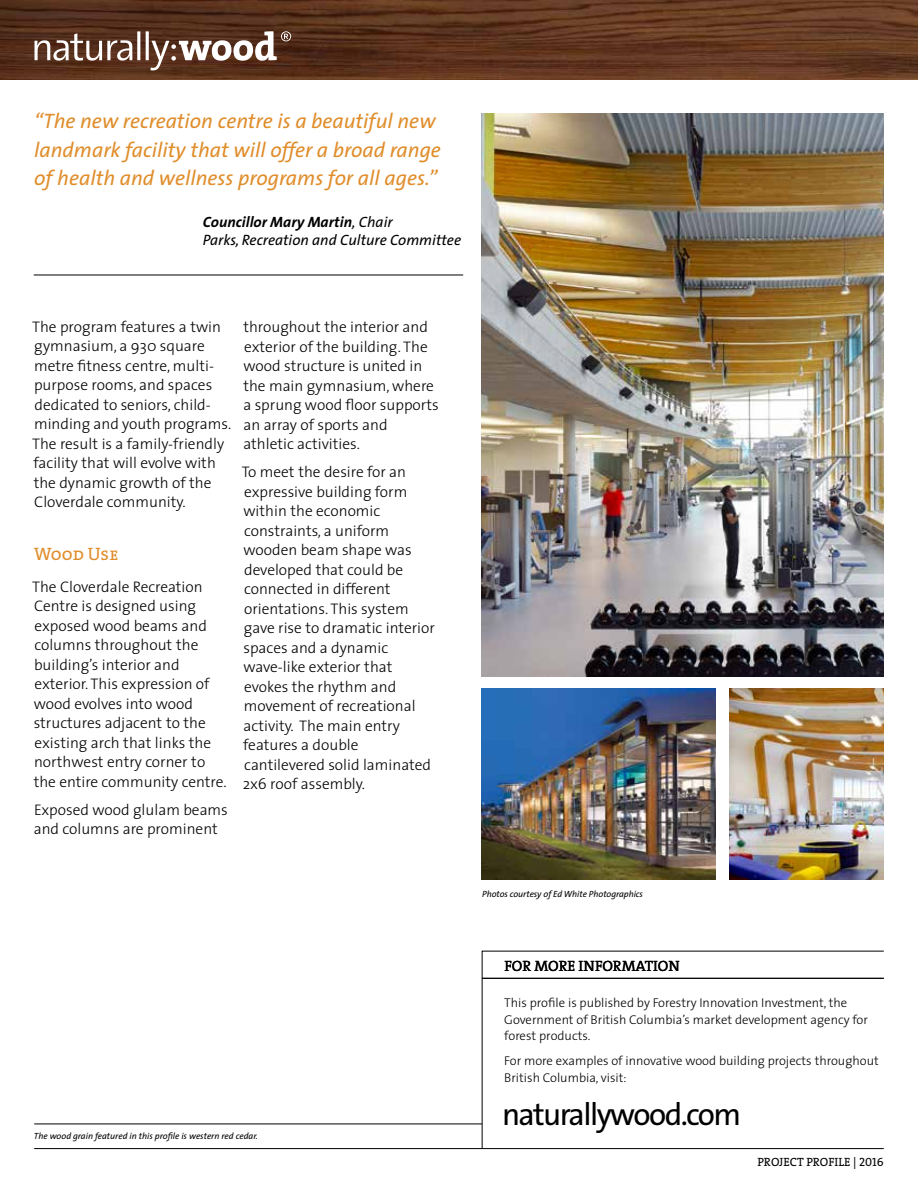
<style>
.page{position:relative;width:918px;height:1188px;background:#fff}
.page>*{position:absolute;margin:0;border:0;box-sizing:border-box;transform-origin:0 0}
.t1{font:31.5px "The Sans";letter-spacing:-.05em;color:#000}
.t2{font:italic 21px/28.5px "The Sans";color:#e08d2b}
.t3{font:18px "The Serif Caps";color:#e08d2b}
.t4{font:300 15.3px/19.5px "The Sans";color:#000}
.t5{font:italic 15px/18px "The Sans";color:#000}
.t6{font:15px "The Serif Caps";letter-spacing:-.005em;color:#000}
.t7{font:300 12.75px/16.5px "The Sans";color:#000}
.t8{font:12px "The Serif Caps";color:#000}
.t9{font:italic 9px "The Sans";letter-spacing:-.005em;color:#000}
.s1{font-weight:700}
</style>
<div class="page">
<img style="left:0;top:0;width:918px;height:79px">
<img style="left:482px;top:113px;width:402px;height:564px">
<hr style="left:34px;top:275px;width:429px;height:1px;background:#000">
<img style="left:729px;top:689px;width:155px;height:191px">
<img style="left:482px;top:689px;width:233px;height:191px">
<svg style="left:34px;top:31px;width:257px;height:39px"></svg>
<svg style="left:482px;top:951px;width:402px;height:197px"></svg>
<hr style="left:482px;top:978px;width:402px;height:1px;background:#000">
<hr style="left:34px;top:1148px;width:850px;height:1px;background:#000">
<hr style="left:34px;top:1124px;width:448px;height:1px;background:#000">
<h2 class="t2" style="left:34px;top:106px;width:408px">“The new recreation centre is a beautiful new landmark facility that will offer a broad range of health and wellness programs for all ages.”</h2>
<p class="t5" style="left:203px;top:212px;width:260px"><span class="s1">Councillor Mary Martin</span>, Chair<br>Parks, Recreation and Culture Committee</p>
<p class="t4" style="left:32px;top:317px;width:201px">The program features a twin gymnasium, a 930 square metre fitness centre, multi&shy;purpose rooms, and spaces dedicated to seniors, child&shy;minding and youth programs.<br>The result is a family-friendly facility that will evolve with the dynamic growth of the<br>Cloverdale community.</p>
<p class="t3" style="left:34px;top:539px;width:86px">Wood Use</p>
<p class="t4" style="left:32px;top:576px;width:196px">The Cloverdale Recreation<br>Centre is designed using exposed wood beams and columns throughout the building’s interior and exterior. This expression of wood evolves into wood structures adjacent to the existing arch that links the northwest entry corner to the entire community centre.</p>
<p class="t4" style="left:34px;top:799px;width:196px">Exposed wood glulam beams and columns are prominent</p>
<p class="t4" style="left:243px;top:317px;width:197px">throughout the interior and exterior of the building. The wood structure is united in the main gymnasium, where a sprung wood floor supports an array of sports and athletic activities.</p>
<p class="t4" style="left:242px;top:462px;width:195px">To meet the desire for an expressive building form within the economic constraints, a uniform wooden beam shape was developed that could be connected in different orientations. This system gave rise to dramatic interior spaces and a dynamic wave-like exterior that evokes the rhythm and movement of recreational activity. The main entry features a double cantilevered solid laminated<br>2x6 roof assembly.</p>
<p class="t9" style="left:34px;top:1129px;width:226px">The wood grain featured in this profile is western red cedar.</p>
<p class="t9" style="left:482px;top:887px;width:162px">Photos courtesy of Ed White Photographics</p>
<p class="t6" style="left:505px;top:954px;width:177px">FOR MORE INFORMATION</p>
<p class="t7" style="left:504px;top:994px;width:365px">This profile is published by Forestry Innovation Investment, the<br>Government of British Columbia’s market development agency for forest products.</p>
<p class="t7" style="left:504px;top:1052px;width:376px">For more examples of innovative wood building projects throughout<br>British Columbia, visit:</p>
<h1 class="t1" style="left:502px;top:1088px;width:241px">naturallywood.com</h1>
<p class="t8" style="left:758px;top:1152px;width:128px">PROJECT PROFILE | 2016</p>
</div>
